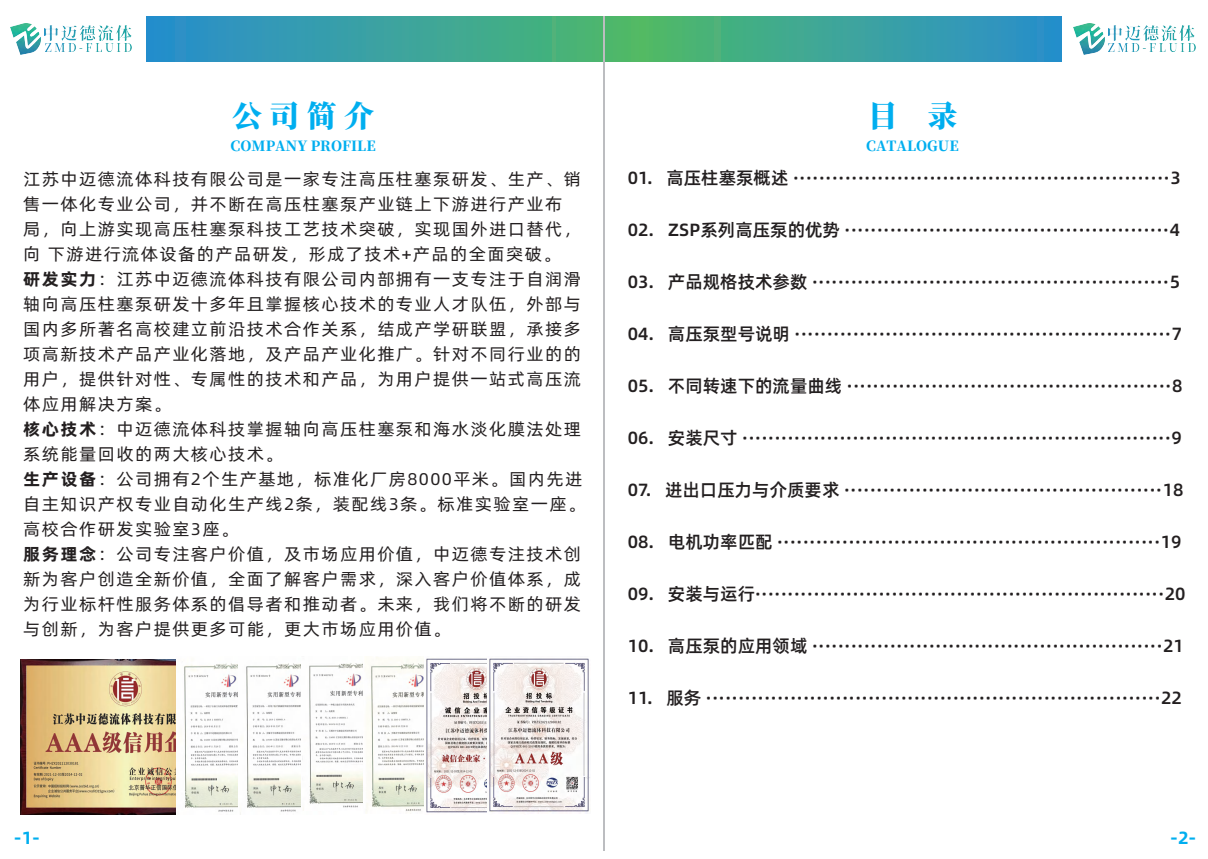
<style>
.page{position:relative;width:1208px;height:859px;background:#fff}
.page>*{position:absolute;margin:0;border:0;box-sizing:border-box;transform-origin:0 0}
.t1{font:800 30px "Source Han Serif CN";color:#00aeef}
.t2{font:17.7px "Alibaba Pu Hui Ti M";color:#231f20}
.t3{font:17.7px "Alibaba Pu Hui Ti B";color:#00aeef}
.t4{font:17px/25px "Alibaba Pu Hui Ti";letter-spacing:.08em;color:#231f20}
.t5{font:800 13.9px "Source Han Serif CN";color:#00aeef}
.s1{font-family:"Alibaba Pu Hui Ti B"}
</style>
<div class="page">
<svg style="left:146px;top:16px;width:915px;height:45px;background:#3ba39c"></svg>
<img style="left:45px;top:25px;width:86px;height:16px">
<img style="left:45px;top:43px;width:87px;height:8px">
<img style="left:10px;top:24px;width:31px;height:30px">
<img style="left:1108px;top:25px;width:86px;height:16px">
<img style="left:1108px;top:43px;width:87px;height:8px">
<img style="left:1073px;top:24px;width:31px;height:30px">
<img style="left:21px;top:659px;width:155px;height:155px">
<img style="left:184px;top:663px;width:54px;height:149px">
<img style="left:240px;top:663px;width:64px;height:151px">
<img style="left:301px;top:663px;width:62px;height:147px">
<img style="left:366px;top:657px;width:58px;height:156px">
<img style="left:426px;top:658px;width:61px;height:155px">
<img style="left:489px;top:658px;width:101px;height:154px">
<hr style="left:603px;top:16px;width:2px;height:834px;background:#bcbdc0">
<h1 class="t1" style="left:232px;top:99px;width:144px">公 司 简 介</h1>
<p class="t5" style="left:231px;top:139px;width:147px">COMPANY PROFILE</p>
<h1 class="t1" style="left:867px;top:99px;width:91px">目 录</h1>
<p class="t5" style="left:866px;top:139px;width:94px">CATALOGUE</p>
<p class="t4" style="left:23px;top:165px;width:563px">江苏中迈德流体科技有限公司是一家专注高压柱塞泵研发、生产、销售一体化专业公司，并不断在高压柱塞泵产业链上下游进行产业布<br>局，向上游实现高压柱塞泵科技工艺技术突破，实现国外进口替代，向 下游进行流体设备的产品研发，形成了技术+产品的全面突破。<br><span class="s1">研发实力</span>：江苏中迈德流体科技有限公司内部拥有一支专注于自润滑轴向高压柱塞泵研发十多年且掌握核心技术的专业人才队伍，外部与国内多所著名高校建立前沿技术合作关系，结成产学研联盟，承接多项高新技术产品产业化落地，及产品产业化推广。针对不同行业的的用户，提供针对性、专属性的技术和产品，为用户提供一站式高压流体应用解决方案。<br><span class="s1">核心技术</span>：中迈德流体科技掌握轴向高压柱塞泵和海水淡化膜法处理系统能量回收的两大核心技术。<br><span class="s1">生产设备</span>：公司拥有2个生产基地，标准化厂房8000平米。国内先进自主知识产权专业自动化生产线2条，装配线3条。标准实验室一座。高校合作研发实验室3座。<br><span class="s1">服务理念</span>：公司专注客户价值，及市场应用价值，中迈德专注技术创新为客户创造全新价值，全面了解客户需求，深入客户价值体系，成为行业标杆性服务体系的倡导者和推动者。未来，我们将不断的研发与创新，为客户提供更多可能，更大市场应用价值。</p>
<p class="t2" style="left:628px;top:164px;width:554px">01. 高压柱塞泵概述 ··························································3</p>
<p class="t2" style="left:628px;top:216px;width:554px">02. ZSP系列高压泵的优势 ··················································4</p>
<p class="t2" style="left:628px;top:268px;width:554px">03. 产品规格技术参数 ·······················································5</p>
<p class="t2" style="left:628px;top:320px;width:556px">04. 高压泵型号说明 ··························································7</p>
<p class="t2" style="left:628px;top:372px;width:556px">05. 不同转速下的流量曲线 ··················································8</p>
<p class="t2" style="left:628px;top:424px;width:555px">06. 安装尺寸 ··································································9</p>
<p class="t2" style="left:628px;top:476px;width:557px">07. 进出口压力与介质要求 ·················································18</p>
<p class="t2" style="left:628px;top:528px;width:555px">08. 电机功率匹配 ···························································19</p>
<p class="t2" style="left:628px;top:580px;width:559px">09. 安装与运行·······························································20</p>
<p class="t2" style="left:628px;top:632px;width:557px">10. 高压泵的应用领域 ······················································21</p>
<p class="t2" style="left:628px;top:684px;width:555px">11. 服务 ······································································22</p>
<p class="t3" style="left:14px;top:824px;width:28px">-1-</p>
<p class="t3" style="left:1170px;top:824px;width:28px">-2-</p>
</div>
